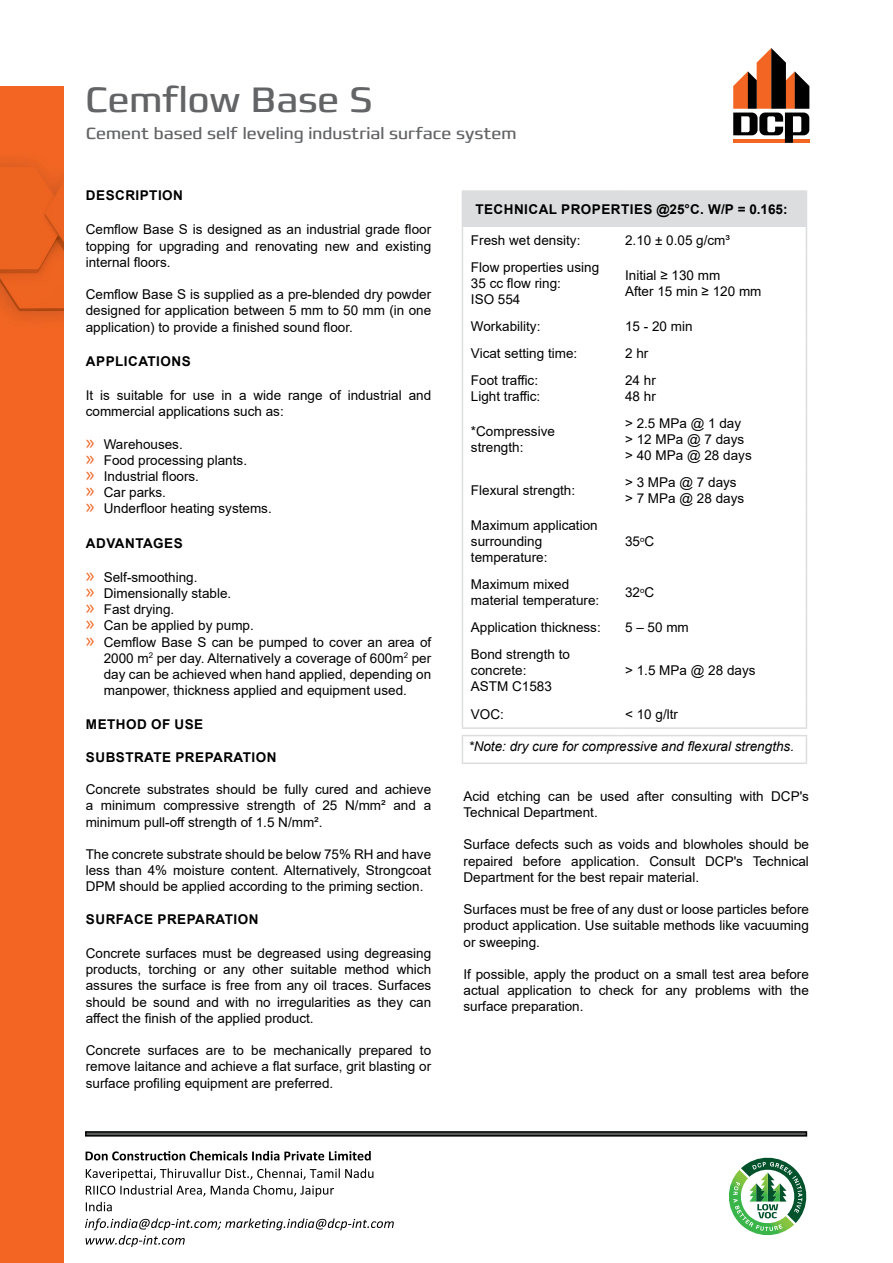
<style>
.page{position:relative;width:893px;height:1263px;background:#fff}
.page>*{position:absolute;margin:0;border:0;box-sizing:border-box;transform-origin:0 0}
.t1{font:36px "Francker CYR";color:#636466}
.t2{font:16.5px "Francker CYR";color:#636466}
.t3{font:13.5px/16.2px "Arial";color:#000}
.t4{font:700 13.5px "Arial";letter-spacing:.035em;color:#000}
.t5{font:italic 13.5px "Arial";color:#000}
.s1{font-family:"Myriad Pro";font-size:21px;color:#f26522}
</style>
<div class="page">
<div style="left:85px;top:1131px;width:722px;height:5px;border:2px solid #000"></div>
<svg style="left:86px;top:1151px;width:285px;height:9px"></svg>
<svg style="left:86px;top:1168px;width:287px;height:43px"></svg>
<svg style="left:85px;top:1218px;width:309px;height:29px"></svg>
<div style="left:462px;top:191px;width:344px;height:35px;background:#dcddde"></div>
<hr style="left:462px;top:190px;width:155px;height:2px;background:#dcddde">
<hr style="left:617px;top:190px;width:190px;height:2px;background:#dcddde">
<hr style="left:806px;top:192px;width:1px;height:34px;background:#dcddde">
<svg style="left:462px;top:226px;width:1px;height:27px"></svg>
<svg style="left:806px;top:226px;width:1px;height:27px"></svg>
<hr style="left:462px;top:253px;width:1px;height:59px;background:#dcddde">
<hr style="left:806px;top:253px;width:1px;height:59px;background:#dcddde">
<svg style="left:462px;top:312px;width:1px;height:54px"></svg>
<svg style="left:806px;top:312px;width:1px;height:54px"></svg>
<hr style="left:462px;top:366px;width:1px;height:43px;background:#dcddde">
<hr style="left:806px;top:366px;width:1px;height:43px;background:#dcddde">
<hr style="left:462px;top:409px;width:1px;height:59px;background:#dcddde">
<hr style="left:806px;top:409px;width:1px;height:59px;background:#dcddde">
<hr style="left:462px;top:468px;width:1px;height:43px;background:#dcddde">
<hr style="left:806px;top:468px;width:1px;height:43px;background:#dcddde">
<hr style="left:462px;top:511px;width:1px;height:60px;background:#dcddde">
<hr style="left:806px;top:511px;width:1px;height:60px;background:#dcddde">
<hr style="left:462px;top:571px;width:1px;height:43px;background:#dcddde">
<hr style="left:806px;top:571px;width:1px;height:43px;background:#dcddde">
<svg style="left:462px;top:614px;width:1px;height:27px"></svg>
<svg style="left:806px;top:614px;width:1px;height:27px"></svg>
<hr style="left:462px;top:641px;width:1px;height:59px;background:#dcddde">
<hr style="left:806px;top:641px;width:1px;height:59px;background:#dcddde">
<svg style="left:462px;top:700px;width:1px;height:27px"></svg>
<svg style="left:806px;top:700px;width:1px;height:27px"></svg>
<hr style="left:462px;top:727px;width:155px;height:2px;background:#dcddde">
<hr style="left:617px;top:727px;width:190px;height:2px;background:#dcddde">
<hr style="left:462px;top:735px;width:345px;height:1px;background:#dcddde">
<svg style="left:462px;top:736px;width:1px;height:26px"></svg>
<svg style="left:806px;top:736px;width:1px;height:26px"></svg>
<hr style="left:462px;top:762px;width:345px;height:2px;background:#dcddde">
<svg style="left:729px;top:1157px;width:78px;height:79px"></svg>
<svg style="left:733px;top:48px;width:76px;height:95px"></svg>
<div style="left:0;top:86px;width:64px;height:1177px;background:#f26522"></div>
<img style="left:0;top:161px;width:64px;height:158px">
<h1 class="t1" style="left:85px;top:77px;width:289px">Cemflow Base S</h1>
<p class="t2" style="left:86px;top:123px;width:432px">Cement based self leveling industrial surface system</p>
<p class="t4" style="left:86px;top:186px;width:98px">DESCRIPTION</p>
<p class="t3" style="left:86px;top:221px;width:347px;text-align:justify">Cemflow Base S is designed as an industrial grade floor topping for upgrading and renovating new and existing internal floors.</p>
<p class="t3" style="left:86px;top:286px;width:347px;text-align:justify">Cemflow Base S is supplied as a pre-blended dry powder designed for application between 5 mm to 50 mm (in one application) to provide a finished sound floor.</p>
<p class="t4" style="left:86px;top:351px;width:106px">APPLICATIONS</p>
<p class="t3" style="left:86px;top:387px;width:347px">It is suitable for use in a wide range of industrial and commercial applications such as:</p>
<p class="t3" style="left:86px;top:436px;width:188px"><span class="s1">»</span> Warehouses.<br><span class="s1">»</span> Food processing plants.<br><span class="s1">»</span> Industrial floors.<br><span class="s1">»</span> Car parks.<br><span class="s1">»</span> Underfloor heating systems.</p>
<p class="t4" style="left:86px;top:533px;width:98px">ADVANTAGES</p>
<p class="t3" style="left:86px;top:569px;width:113px"><span class="s1">»</span> Self-smoothing.</p>
<p class="t3" style="left:86px;top:585px;width:147px"><span class="s1">»</span> Dimensionally stable.</p>
<p class="t3" style="left:86px;top:601px;width:90px"><span class="s1">»</span> Fast drying.</p>
<p class="t3" style="left:86px;top:617px;width:170px"><span class="s1">»</span> Can be applied by pump.</p>
<p class="t3" style="left:86px;top:634px;width:347px"><span class="s1">»</span> Cemflow Base S can be pumped to cover an area of</p>
<p class="t3" style="left:104px;top:650px;width:329px">2000 m<sup>2</sup> per day. Alternatively a coverage of 600m<sup>2</sup> per</p>
<p class="t3" style="left:104px;top:666px;width:329px">day can be achieved when hand applied, depending on</p>
<p class="t3" style="left:104px;top:682px;width:305px">manpower, thickness applied and equipment used.</p>
<p class="t4" style="left:86px;top:715px;width:119px">METHOD OF USE</p>
<p class="t4" style="left:86px;top:747px;width:192px">SUBSTRATE PREPARATION</p>
<p class="t3" style="left:86px;top:781px;width:347px;text-align:justify">Concrete substrates should be fully cured and achieve a minimum compressive strength of 25 N/mm² and a minimum pull-off strength of 1.5 N/mm².</p>
<p class="t3" style="left:86px;top:846px;width:347px;text-align:justify">The concrete substrate should be below 75% RH and have less than 4% moisture content. Alternatively, Strongcoat DPM should be applied according to the priming section.</p>
<p class="t4" style="left:86px;top:909px;width:174px">SURFACE PREPARATION</p>
<p class="t3" style="left:86px;top:945px;width:347px;text-align:justify">Concrete surfaces must be degreased using degreasing products, torching or any other suitable method which assures the surface is free from any oil traces. Surfaces should be sound and with no irregularities as they can affect the finish of the applied product.</p>
<p class="t3" style="left:86px;top:1042px;width:347px;text-align:justify">Concrete surfaces are to be mechanically prepared to remove laitance and achieve a flat surface, grit blasting or surface profiling equipment are preferred.</p>
<p class="t4" style="left:475px;top:199px;width:314px">TECHNICAL PROPERTIES @25°C. W/P = 0.165:</p>
<p class="t3" style="left:471px;top:232px;width:111px">Fresh wet density:</p>
<p class="t3" style="left:625px;top:232px;width:106px">2.10 ± 0.05 g/cm³</p>
<p class="t3" style="left:471px;top:259px;width:130px">Flow properties using<br>35 cc flow ring:<br>ISO 554</p>
<p class="t3" style="left:625px;top:267px;width:138px">Initial ≥ 130 mm<br>After 15 min ≥ 120 mm</p>
<p class="t3" style="left:471px;top:318px;width:71px">Workability:</p>
<p class="t3" style="left:625px;top:318px;width:69px">15 - 20 min</p>
<p class="t3" style="left:471px;top:345px;width:108px">Vicat setting time:</p>
<p class="t3" style="left:625px;top:345px;width:25px">2 hr</p>
<p class="t3" style="left:471px;top:372px;width:71px">Foot traffic:<br>Light traffic:</p>
<p class="t3" style="left:625px;top:372px;width:32px">24 hr<br>48 hr</p>
<p class="t3" style="left:471px;top:423px;width:86px">*Compressive strength:</p>
<p class="t3" style="left:625px;top:415px;width:128px">&gt; 2.5 MPa @ 1 day &gt; 12 MPa @ 7 days &gt; 40 MPa @ 28 days</p>
<p class="t3" style="left:471px;top:482px;width:106px">Flexural strength:</p>
<p class="t3" style="left:625px;top:474px;width:121px">&gt; 3 MPa @ 7 days &gt; 7 MPa @ 28 days</p>
<p class="t3" style="left:471px;top:517px;width:128px">Maximum application surrounding temperature:</p>
<p class="t3" style="left:625px;top:533px;width:31px">35<sup>o</sup>C</p>
<p class="t3" style="left:471px;top:576px;width:130px">Maximum mixed material temperature:</p>
<p class="t3" style="left:625px;top:584px;width:31px">32<sup>o</sup>C</p>
<p class="t3" style="left:471px;top:619px;width:131px">Application thickness:</p>
<p class="t3" style="left:625px;top:619px;width:65px">5 – 50 mm</p>
<p class="t3" style="left:471px;top:646px;width:101px">Bond strength to concrete:<br>ASTM C1583</p>
<p class="t3" style="left:625px;top:662px;width:132px">&gt; 1.5 MPa @ 28 days</p>
<p class="t3" style="left:471px;top:706px;width:35px">VOC:</p>
<p class="t3" style="left:625px;top:706px;width:54px">&lt; 10 g/ltr</p>
<p class="t5" style="left:468px;top:738px;width:327px">*Note: dry cure for compressive and flexural strengths.</p>
<p class="t3" style="left:463px;top:788px;width:347px">Acid etching can be used after consulting with DCP's<br>Technical Department.</p>
<p class="t3" style="left:463px;top:836px;width:347px;text-align:justify">Surface defects such as voids and blowholes should be repaired before application. Consult DCP's Technical Department for the best repair material.</p>
<p class="t3" style="left:463px;top:901px;width:347px;text-align:justify">Surfaces must be free of any dust or loose particles before product application. Use suitable methods like vacuuming or sweeping.</p>
<p class="t3" style="left:463px;top:966px;width:347px;text-align:justify">If possible, apply the product on a small test area before actual application to check for any problems with the surface preparation.</p>
</div>
